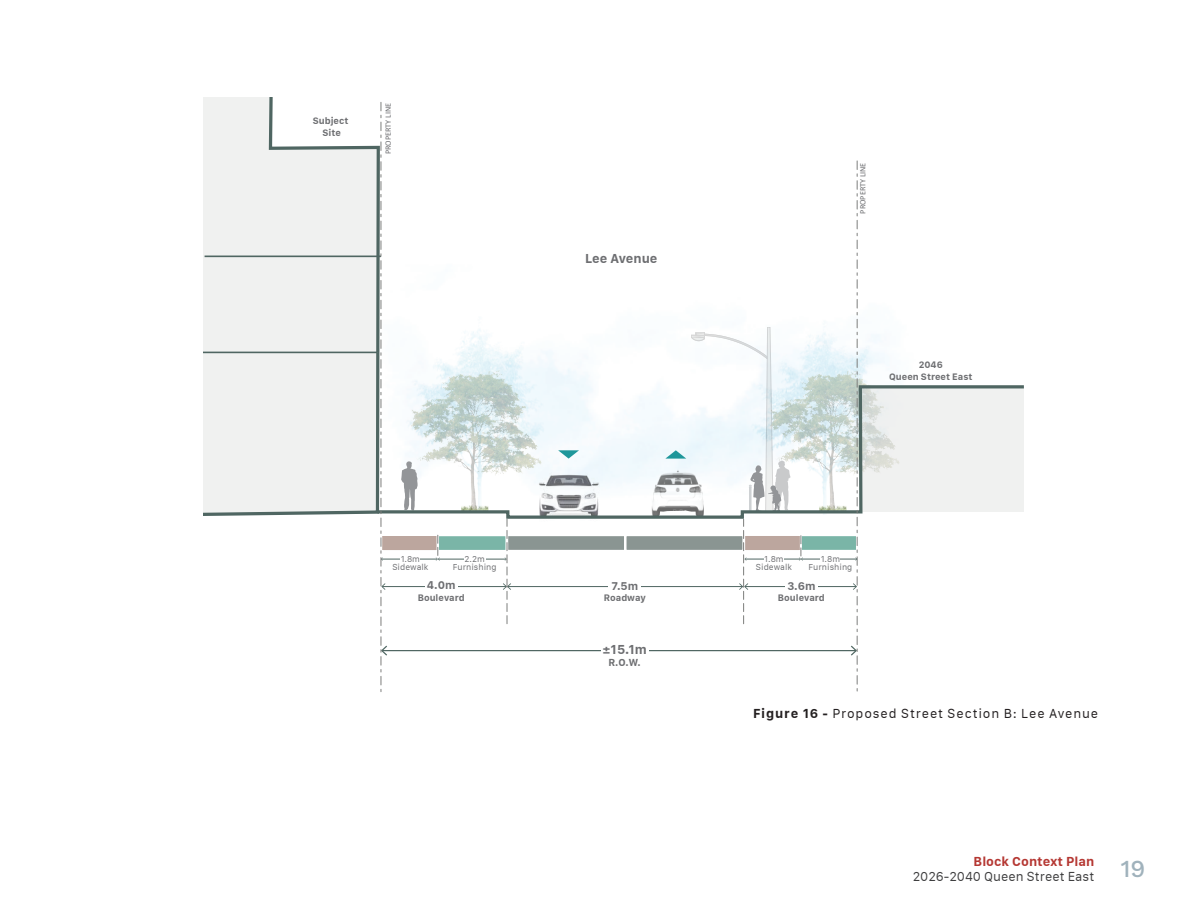
<style>
.page{position:relative;width:1188px;height:918px;background:#fff}
.page>*{position:absolute;margin:0;border:0;box-sizing:border-box;transform-origin:0 0}
.t1{font:13.5px/15px "San Francisco Text";color:#3e3e3f}
.t2{font:13.5px "San Francisco Text";letter-spacing:.065em;color:#231f20}
.t3{font:700 13.5px "San Francisco Text";color:#6d6e71}
.t4{font:700 11.7px "San Francisco Text";color:#6d6e71}
.t5{font:700 10.5px "San Francisco Text";color:#6d6e71}
.t6{font:700 9.75px/11.7px "San Francisco Text";color:#6d6e71;text-align:center}
.t7{font:9px/8.1px "San Francisco Text";color:#6d6e71;text-align:center}
.t8{font:8.25px "Calibri";color:#6c6d70}
.s1{font-weight:700}
.s2{font-weight:700;color:#b53833}
</style>
<div class="page">
<img style="left:554px;top:332px;width:331px;height:52px">
<img style="left:791px;top:362px;width:94px;height:22px">
<svg style="left:665px;top:327px;width:126px;height:57px"></svg>
<img style="left:414px;top:329px;width:140px;height:55px">
<svg style="left:204px;top:98px;width:177px;height:436px"></svg>
<hr style="left:204px;top:352px;width:173px;height:1px;background:#4f6662">
<hr style="left:205px;top:256px;width:176px;height:1px;background:#4f6662">
<svg style="left:374px;top:384px;width:650px;height:136px"></svg>
<hr style="left:381px;top:559px;width:56px;height:1px;background:#4f6662">
<div style="left:400px;top:554px;width:20px;height:10px;background:#fff"></div>
<div style="left:381px;top:535px;width:57px;height:16px;background:#bca69e"></div>
<div style="left:380px;top:534px;width:59px;height:18px;border:2px solid #fff"></div>
<div style="left:438px;top:535px;width:69px;height:16px;background:#7ab5a7"></div>
<div style="left:437px;top:534px;width:71px;height:18px;border:2px solid #fff"></div>
<hr style="left:438px;top:559px;width:68px;height:1px;background:#4f6662">
<div style="left:464px;top:554px;width:21px;height:10px;background:#fff"></div>
<hr style="left:382px;top:650px;width:474px;height:1px;background:#4f6662">
<div style="left:601px;top:640px;width:47px;height:18px;background:#fff"></div>
<hr style="left:745px;top:559px;width:55px;height:1px;background:#4f6662">
<div style="left:744px;top:535px;width:113px;height:16px;background:#7ab5a7"></div>
<div style="left:742px;top:534px;width:116px;height:18px;border:2px solid #fff"></div>
<div style="left:764px;top:554px;width:20px;height:10px;background:#fff"></div>
<hr style="left:382px;top:586px;width:124px;height:1px;background:#4f6662">
<hr style="left:508px;top:586px;width:234px;height:1px;background:#4f6662">
<hr style="left:745px;top:586px;width:111px;height:1px;background:#4f6662">
<div style="left:507px;top:535px;width:118px;height:16px;background:#8a9592"></div>
<div style="left:506px;top:534px;width:121px;height:18px;border:2px solid #fff"></div>
<div style="left:625px;top:535px;width:119px;height:16px;background:#8a9592"></div>
<div style="left:624px;top:534px;width:121px;height:18px;border:2px solid #fff"></div>
<svg style="left:503px;top:519px;width:8px;height:105px"></svg>
<svg style="left:381px;top:102px;width:6px;height:590px"></svg>
<div style="left:744px;top:535px;width:57px;height:16px;background:#bca69e"></div>
<div style="left:743px;top:534px;width:59px;height:18px;border:2px solid #fff"></div>
<svg style="left:739px;top:519px;width:9px;height:105px"></svg>
<hr style="left:801px;top:559px;width:56px;height:1px;background:#4f6662">
<svg style="left:851px;top:161px;width:7px;height:531px"></svg>
<div style="left:820px;top:554px;width:20px;height:10px;background:#fff"></div>
<svg style="left:799px;top:536px;width:4px;height:25px"></svg>
<div style="left:609px;top:577px;width:32px;height:18px;background:#fff"></div>
<div style="left:785px;top:577px;width:32px;height:17px;background:#fff"></div>
<div style="left:425px;top:577px;width:33px;height:17px;background:#fff"></div>
<svg style="left:436px;top:535px;width:4px;height:26px"></svg>
<p class="t6" style="left:313px;top:115px;width:37px">Subject<br>Site</p>
<p class="t8" style="left:382px;top:154px;width:53px;rotate:-90deg">PROPERTY LINE</p>
<p class="t3" style="left:585px;top:252px;width:74px">Lee Avenue</p>
<p class="t7" style="left:392px;top:555px;width:38px">1.8m<br>Sidewalk</p>
<p class="t7" style="left:453px;top:555px;width:45px">2.2m<br>Furnishing</p>
<p class="t4" style="left:427px;top:580px;width:30px">4.0m</p>
<p class="t6" style="left:418px;top:592px;width:49px">Boulevard</p>
<p class="t4" style="left:612px;top:580px;width:28px">7.5m</p>
<p class="t6" style="left:604px;top:593px;width:44px">Roadway</p>
<p class="t3" style="left:602px;top:642px;width:46px">±15.1m</p>
<p class="t5" style="left:609px;top:657px;width:34px">R.O.W.</p>
<p class="t8" style="left:857px;top:214px;width:53px;rotate:-90deg">PROPERTY LINE</p>
<p class="t6" style="left:889px;top:359px;width:85px">2046<br>Queen Street East</p>
<p class="t7" style="left:756px;top:555px;width:38px">1.8m<br>Sidewalk</p>
<p class="t7" style="left:809px;top:555px;width:45px">1.8m<br>Furnishing</p>
<p class="t4" style="left:787px;top:580px;width:30px">3.6m</p>
<p class="t6" style="left:778px;top:593px;width:49px">Boulevard</p>
<p class="t2" style="left:753px;top:707px;width:347px"><span class="s1">Figure 16 -</span> Proposed Street Section B: Lee Avenue</p>
<h1 class="t1" style="left:913px;top:854px;width:234px;text-indent:61px"><span class="s2">Block Context Plan<br></span>2026-2040 Queen Street East <sup>19</sup></h1>
</div>
